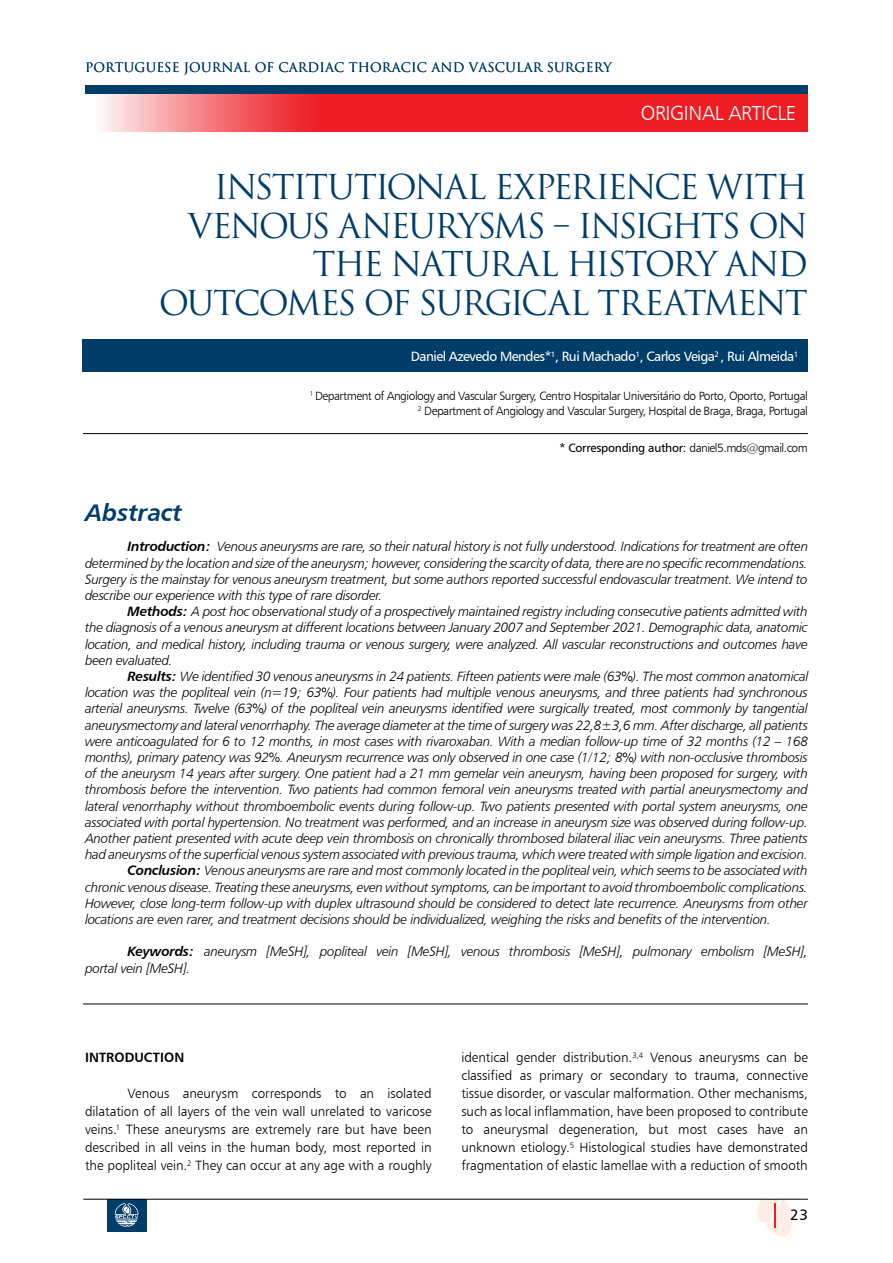
<style>
.page{position:relative;width:893px;height:1263px;background:#fff}
.page>*{position:absolute;margin:0;border:0;box-sizing:border-box;transform-origin:0 0}
.t1{font:33.3px/38.7px "Trajan Pro 3";letter-spacing:-.065em;color:#003d68;text-align:right}
.t2{font:24px "Humanist 777 BT Bold Italic B";color:#003d68}
.t3{font:20.4px "Humanist 777 BT Light B";letter-spacing:-.02em;color:#fff}
.t4{font:15px "Humanist 777 BT Roman B";color:#000}
.t5{font:13.5px/16.2px "Humanist 777 BT Light Italic B";letter-spacing:-.02em;color:#000;text-align:justify}
.t6{font:13.5px/18px "Humanist 777 BT Light B";letter-spacing:-.005em;color:#000;text-align:justify}
.t7{font:13.5px "Humanist 777 BT Roman B";letter-spacing:-.04em;color:#fff}
.t8{font:13.5px "Humanist 777 BT Bold B";letter-spacing:.005em;color:#000}
.t9{font:12.75px "Trajan Pro 3";letter-spacing:.01em;color:#003d68}
.t10{font:12px/15px "Humanist 777 BT Light B";letter-spacing:-.04em;color:#000;text-align:right}
.t11{font:12px "Humanist 777 BT Roman B";letter-spacing:-.02em;color:#000}
.s1{font-family:"Humanist 777 BT Light B"}
.s2{font-family:"Humanist 777 BT Bold Italic B"}
</style>
<div class="page">
<div style="left:107px;top:1199px;width:40px;height:33px;background:#003d68"></div>
<svg style="left:115px;top:1203px;width:23px;height:24px"></svg>
<svg style="left:757px;top:1200px;width:35px;height:37px"></svg>
<hr style="left:83px;top:1199px;width:725px;height:1px;background:#000">
<div style="left:83px;top:339px;width:725px;height:32px;background:#003d68"></div>
<hr style="left:83px;top:1003px;width:725px;height:1px;background:#000">
<svg style="left:85px;top:93px;width:723px;height:38px;background:#e93f46"></svg>
<div style="left:85px;top:85px;width:723px;height:8px;background:#003d68"></div>
<hr style="left:83px;top:433px;width:725px;height:1px;background:#000">
<p class="t9" style="left:85px;top:59px;width:528px">PORTUGUESE JOURNAL OF CARDIAC THORACIC AND VASCULAR SURGERY</p>
<h3 class="t3" style="left:641px;top:100px;width:157px">ORIGINAL ARTICLE</h3>
<h1 class="t1" style="left:159px;top:169px;width:651px">INSTITUTIONAL EXPERIENCE WITH<br>VENOUS ANEURYSMS – INSIGHTS ON<br>THE NATURAL HISTORY AND<br>OUTCOMES OF SURGICAL TREATMENT</h1>
<p class="t7" style="left:411px;top:348px;width:389px">Daniel Azevedo Mendes*<sup>1</sup>, Rui Machado<sup>1</sup>, Carlos Veiga<sup>2</sup> , Rui Almeida<sup>1</sup></p>
<p class="t10" style="left:310px;top:388px;width:500px"><sup>1</sup> Department of Angiology and Vascular Surgery, Centro Hospitalar Universitário do Porto, Oporto, Portugal<br><sup>2</sup> Department of Angiology and Vascular Surgery, Hospital de Braga, Braga, Portugal</p>
<h2 class="t2" style="left:85px;top:497px;width:99px">Abstract</h2>
<p class="t11" style="left:559px;top:440px;width:250px">* Corresponding author: <span class="s1">daniel5.mds@gmail.com</span></p>
<p class="t5" style="left:85px;top:538px;width:725px;text-indent:43px"><span class="s2">Introduction:</span> Venous aneurysms are rare, so their natural history is not fully understood. Indications for treatment are often determined by the location and size of the aneurysm; however, considering the scarcity of data, there are no specific recommendations.<br>Surgery is the mainstay for venous aneurysm treatment, but some authors reported successful endovascular treatment. We intend to describe our experience with this type of rare disorder.</p>
<p class="t5" style="left:85px;top:603px;width:724px;text-indent:43px"><span class="s2">Methods:</span> A post hoc observational study of a prospectively maintained registry including consecutive patients admitted with the diagnosis of a venous aneurysm at different locations between January 2007 and September 2021. Demographic data, anatomic location, and medical history, including trauma or venous surgery, were analyzed. All vascular reconstructions and outcomes have been evaluated.</p>
<p class="t5" style="left:128px;top:668px;width:682px"><span class="s2">Results:</span> We identified 30 venous aneurysms in 24 patients. Fifteen patients were male (63%). The most common anatomical</p>
<p class="t5" style="left:85px;top:684px;width:724px">location was the popliteal vein (n=19; 63%). Four patients had multiple venous aneurysms, and three patients had synchronous</p>
<p class="t5" style="left:85px;top:700px;width:724px">arterial aneurysms. Twelve (63%) of the popliteal vein aneurysms identified were surgically treated, most commonly by tangential</p>
<p class="t5" style="left:85px;top:716px;width:724px">aneurysmectomy and lateral venorrhaphy. The average diameter at the time of surgery was 22,8±3,6 mm. After discharge, all patients</p>
<p class="t5" style="left:85px;top:733px;width:724px">were anticoagulated for 6 to 12 months, in most cases with rivaroxaban. With a median follow-up time of 32 months (12 – 168</p>
<p class="t5" style="left:85px;top:749px;width:724px">months), primary patency was 92%. Aneurysm recurrence was only observed in one case (1/12; 8%) with non-occlusive thrombosis</p>
<p class="t5" style="left:85px;top:765px;width:724px">of the aneurysm 14 years after surgery. One patient had a 21 mm gemelar vein aneurysm, having been proposed for surgery, with</p>
<p class="t5" style="left:85px;top:781px;width:724px">thrombosis before the intervention. Two patients had common femoral vein aneurysms treated with partial aneurysmectomy and</p>
<p class="t5" style="left:85px;top:797px;width:724px">lateral venorrhaphy without thromboembolic events during follow-up. Two patients presented with portal system aneurysms, one</p>
<p class="t5" style="left:85px;top:814px;width:724px">associated with portal hypertension. No treatment was performed, and an increase in aneurysm size was observed during follow-up.</p>
<p class="t5" style="left:85px;top:830px;width:724px">Another patient presented with acute deep vein thrombosis on chronically thrombosed bilateral iliac vein aneurysms. Three patients</p>
<p class="t5" style="left:85px;top:846px;width:724px">had aneurysms of the superficial venous system associated with previous trauma, which were treated with simple ligation and excision.</p>
<p class="t5" style="left:128px;top:862px;width:682px"><span class="s2">Conclusion:</span> Venous aneurysms are rare and most commonly located in the popliteal vein, which seems to be associated with</p>
<p class="t5" style="left:85px;top:878px;width:724px">chronic venous disease. Treating these aneurysms, even without symptoms, can be important to avoid thromboembolic complications.</p>
<p class="t5" style="left:85px;top:895px;width:724px">However, close long-term follow-up with duplex ultrasound should be considered to detect late recurrence. Aneurysms from other</p>
<p class="t5" style="left:85px;top:911px;width:687px">locations are even rarer, and treatment decisions should be individualized, weighing the risks and benefits of the intervention.</p>
<p class="t5" style="left:85px;top:943px;width:724px;text-indent:43px"><span class="s2">Keywords:</span> aneurysm [MeSH], popliteal vein [MeSH], venous thrombosis [MeSH], pulmonary embolism [MeSH], portal vein [MeSH].</p>
<p class="t8" style="left:85px;top:1049px;width:101px">INTRODUCTION</p>
<p class="t6" style="left:85px;top:1084px;width:348px;text-indent:43px">Venous aneurysm corresponds to an isolated dilatation of all layers of the vein wall unrelated to varicose veins.<sup>1</sup> These aneurysms are extremely rare but have been described in all veins in the human body, most reported in the popliteal vein.<sup>2</sup> They can occur at any age with a roughly</p>
<p class="t6" style="left:461px;top:1048px;width:348px">identical gender distribution.<sup>3,4</sup> Venous aneurysms can be classified as primary or secondary to trauma, connective tissue disorder, or vascular malformation. Other mechanisms, such as local inflammation, have been proposed to contribute to aneurysmal degeneration, but most cases have an unknown etiology.<sup>5</sup> Histological studies have demonstrated fragmentation of elastic lamellae with a reduction of smooth</p>
<p class="t4" style="left:790px;top:1205px;width:19px">23</p>
</div>
